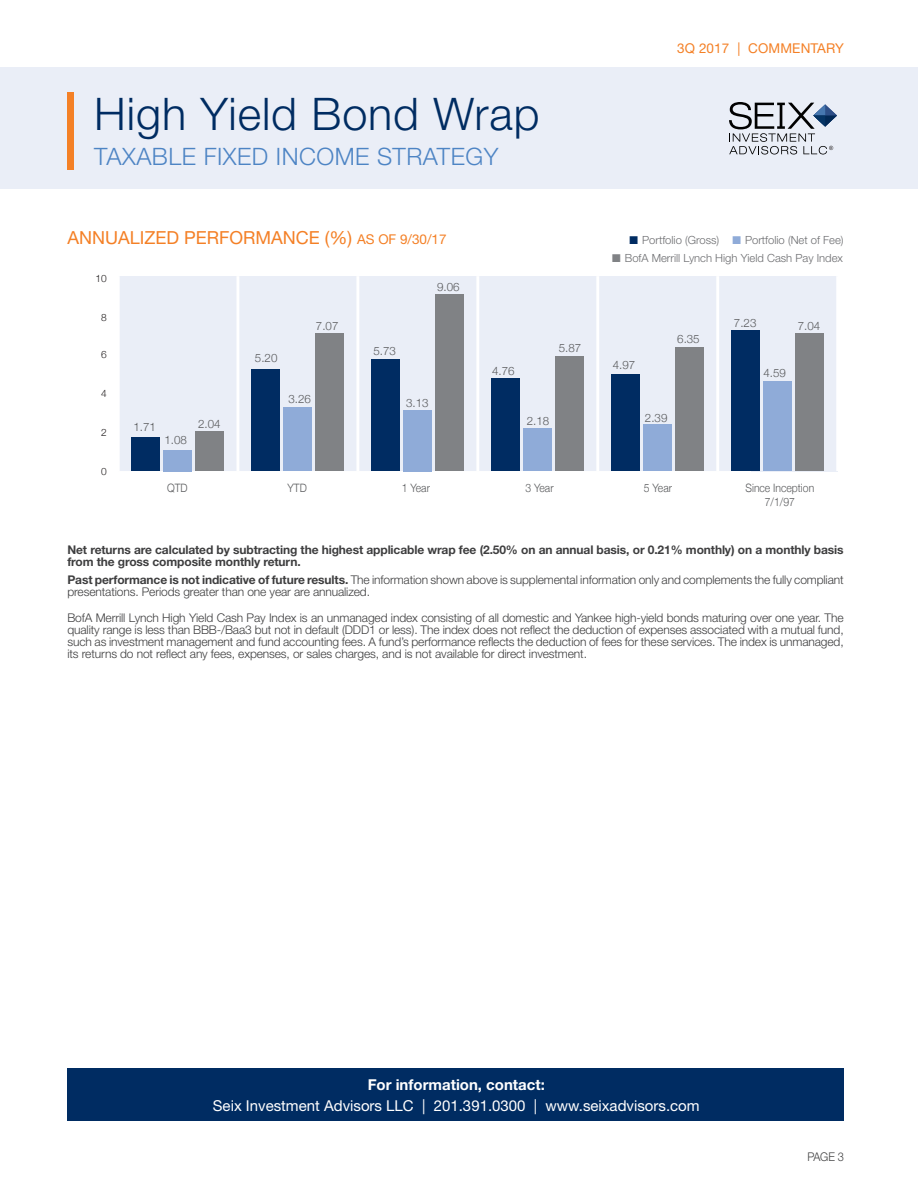
<style>
.page{position:relative;width:918px;height:1188px;background:#fff}
.page>*{position:absolute;margin:0;border:0;box-sizing:border-box;transform-origin:0 0}
.t1{font:300 45px "Helvetica Neue";letter-spacing:.02em;color:#002c62}
.t2{font:300 24px "Helvetica Neue";letter-spacing:.02em;color:#4d84c4}
.t3{font:18px "Helvetica Neue";color:#f48026}
.t4{font:15px "Helvetica Neue";color:#fff}
.t5{font:700 15px "Helvetica Neue";color:#fff}
.t6{font:13.5px "Helvetica Neue";letter-spacing:.01em;color:#f48026}
.t7{font:300 12px/12px "Helvetica Neue";letter-spacing:-.01em;color:#3e3e3f}
.t8{font:700 12px/12px "Helvetica Neue";letter-spacing:-.01em;color:#3e3e3f}
.t9{font:300 12px "Helvetica Neue";letter-spacing:-.01em;color:#3e3e3f;scale:.92 1}
.t10{font:300 11.55px "Helvetica Neue";color:#57585a}
.t11{font:300 11.55px/13.8px "Helvetica Neue";color:#57585a;text-align:center;scale:.9 1}
.t12{font:300 11.25px "Helvetica Neue";color:#6c6d70}
.t13{font:300 10.05px "Helvetica Neue";color:#231f20}
.s1{font-size:13.5px}
.s2{color:#002c62}
.s3{color:#8fabd8}
.s4{color:#808285}
.s5{font-weight:700}
</style>
<div class="page">
<div style="left:0;top:68px;width:918px;height:121px;background:#eaeef7"></div>
<svg style="left:729px;top:102px;width:108px;height:53px"></svg>
<div style="left:118px;top:276px;width:720px;height:196px;background:#eaeef7"></div>
<hr style="left:60px;top:471px;width:691px;height:3px;background:#fff">
<hr style="left:236px;top:276px;width:3px;height:195px;background:#fff">
<hr style="left:356px;top:276px;width:3px;height:195px;background:#fff">
<hr style="left:476px;top:276px;width:3px;height:195px;background:#fff">
<hr style="left:596px;top:276px;width:3px;height:195px;background:#fff">
<hr style="left:716px;top:276px;width:3px;height:195px;background:#fff">
<hr style="left:836px;top:276px;width:3px;height:195px;background:#fff">
<hr style="left:117px;top:276px;width:2px;height:195px;background:#fff">
<div style="left:196px;top:431px;width:28px;height:40px;background:#808285"></div>
<div style="left:316px;top:333px;width:28px;height:138px;background:#808285"></div>
<div style="left:435px;top:294px;width:29px;height:177px;background:#808285"></div>
<div style="left:555px;top:357px;width:29px;height:114px;background:#808285"></div>
<div style="left:675px;top:347px;width:29px;height:124px;background:#808285"></div>
<div style="left:795px;top:334px;width:29px;height:137px;background:#808285"></div>
<div style="left:164px;top:450px;width:28px;height:21px;background:#8fabd8"></div>
<div style="left:284px;top:408px;width:28px;height:63px;background:#8fabd8"></div>
<div style="left:403px;top:410px;width:29px;height:61px;background:#8fabd8"></div>
<div style="left:523px;top:429px;width:29px;height:42px;background:#8fabd8"></div>
<div style="left:763px;top:382px;width:29px;height:89px;background:#8fabd8"></div>
<div style="left:643px;top:424px;width:29px;height:47px;background:#8fabd8"></div>
<div style="left:132px;top:438px;width:28px;height:33px;background:#002c62"></div>
<div style="left:252px;top:370px;width:28px;height:101px;background:#002c62"></div>
<div style="left:371px;top:359px;width:29px;height:112px;background:#002c62"></div>
<div style="left:491px;top:378px;width:29px;height:93px;background:#002c62"></div>
<div style="left:611px;top:374px;width:29px;height:97px;background:#002c62"></div>
<div style="left:731px;top:330px;width:29px;height:141px;background:#002c62"></div>
<div style="left:67px;top:92px;width:7px;height:78px;background:#f48026"></div>
<div style="left:67px;top:1068px;width:777px;height:52px;background:#002c62"></div>
<h1 class="t1" style="left:94px;top:86px;width:447px">High Yield Bond Wrap</h1>
<h2 class="t2" style="left:94px;top:141px;width:406px">TAXABLE FIXED INCOME STRATEGY</h2>
<p class="t6" style="left:677px;top:41px;width:168px">3Q 2017 | COMMENTARY</p>
<h3 class="t3" style="left:67px;top:227px;width:381px">ANNUALIZED PERFORMANCE (%) <span class="s1">AS OF 9/30/17</span></h3>
<p class="t12" style="left:630px;top:234px;width:216px"><span class="s2">■</span> Portfolio (Gross) <span class="s3">■</span> Portfolio (Net of Fee)</p>
<p class="t12" style="left:612px;top:251px;width:232px"><span class="s4">■</span> BofA Merrill Lynch High Yield Cash Pay Index</p>
<p class="t13" style="left:96px;top:270px;width:13px">10</p>
<p class="t13" style="left:101px;top:309px;width:7px">8</p>
<p class="t13" style="left:101px;top:346px;width:7px">6</p>
<p class="t13" style="left:101px;top:385px;width:7px">4</p>
<p class="t13" style="left:101px;top:424px;width:7px">2</p>
<p class="t13" style="left:101px;top:463px;width:7px">0</p>
<p class="t10" style="left:133px;top:418px;width:24px">1.71</p>
<p class="t10" style="left:198px;top:414px;width:24px">2.04</p>
<p class="t10" style="left:164px;top:431px;width:24px">1.08</p>
<p class="t10" style="left:255px;top:349px;width:24px">5.20</p>
<p class="t10" style="left:316px;top:317px;width:24px">7.07</p>
<p class="t10" style="left:288px;top:389px;width:24px">3.26</p>
<p class="t10" style="left:437px;top:277px;width:24px">9.06</p>
<p class="t10" style="left:373px;top:342px;width:24px">5.73</p>
<p class="t10" style="left:406px;top:394px;width:24px">3.13</p>
<p class="t10" style="left:492px;top:362px;width:24px">4.76</p>
<p class="t10" style="left:559px;top:339px;width:24px">5.87</p>
<p class="t10" style="left:527px;top:412px;width:24px">2.18</p>
<p class="t10" style="left:613px;top:356px;width:24px">4.97</p>
<p class="t10" style="left:677px;top:330px;width:24px">6.35</p>
<p class="t10" style="left:645px;top:409px;width:24px">2.39</p>
<p class="t10" style="left:734px;top:313px;width:24px">7.23</p>
<p class="t10" style="left:798px;top:317px;width:24px">7.04</p>
<p class="t10" style="left:764px;top:364px;width:24px">4.59</p>
<p class="t11" style="left:167px;top:480px;width:24px">QTD</p>
<p class="t11" style="left:288px;top:480px;width:23px">YTD</p>
<p class="t11" style="left:402px;top:480px;width:33px">1 Year</p>
<p class="t11" style="left:526px;top:480px;width:33px">3 Year</p>
<p class="t11" style="left:644px;top:480px;width:33px">5 Year</p>
<p class="t11" style="left:746px;top:480px;width:78px">Since Inception<br>7/1/97</p>
<p class="t8" style="left:67px;top:543px;width:778px">Net returns are calculated by subtracting the highest applicable wrap fee (2.50% on an annual basis, or 0.21% monthly) on a monthly basis from the gross composite monthly return.</p>
<p class="t7" style="left:67px;top:574px;width:778px"><span class="s5">Past performance is not indicative of future results.</span> The information shown above is supplemental information only and complements the fully compliant presentations. Periods greater than one year are annualized.</p>
<p class="t7" style="left:67px;top:611px;width:778px;text-align:justify">BofA Merrill Lynch High Yield Cash Pay Index is an unmanaged index consisting of all domestic and Yankee high-yield bonds maturing over one year. The quality range is less than BBB-/Baa3 but not in default (DDD1 or less). The index does not reflect the deduction of expenses associated with a mutual fund, such as investment management and fund accounting fees. A fund’s performance reflects the deduction of fees for these services. The index is unmanaged, its returns do not reflect any fees, expenses, or sales charges, and is not available for direct investment.</p>
<p class="t5" style="left:368px;top:1075px;width:179px">For information, contact:</p>
<p class="t4" style="left:213px;top:1096px;width:488px">Seix Investment Advisors LLC | 201.391.0300 | www.seixadvisors.com</p>
<p class="t9" style="left:807px;top:1149px;width:41px">PAGE 3</p>
</div>
